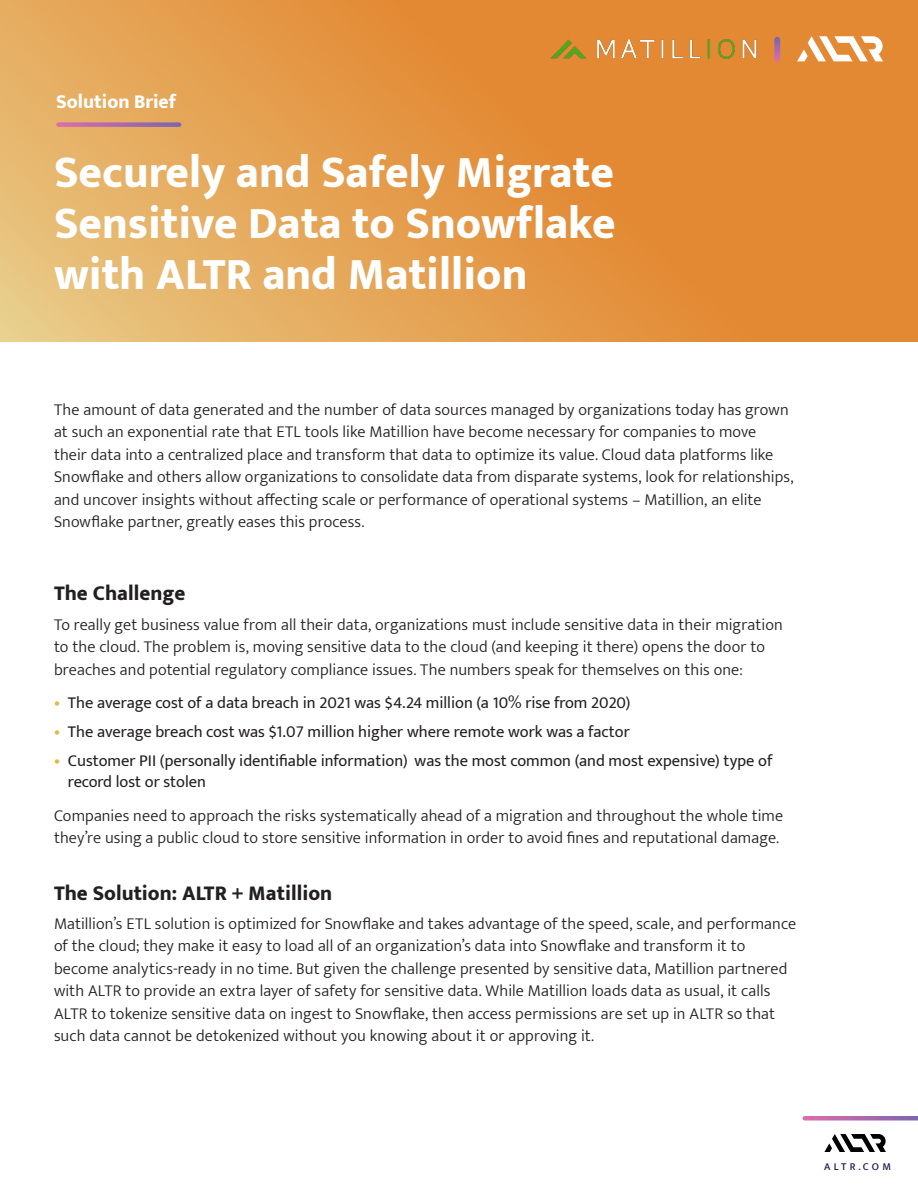
<style>
.page{position:relative;width:918px;height:1188px;background:#fff}
.page>*{position:absolute;margin:0;border:0;box-sizing:border-box;transform-origin:0 0}
.t1{font:800 45px/51px "Mukta";color:#fff}
.Black_Subheads{font:800 21px "Mukta";color:#231f20}
.Category{font:800 19.5px "Mukta";color:#fff}
.BODY_COPY{font:300 16.5px/22.5px "Mukta";letter-spacing:.005em;color:#231f20}
.Emphasis_Copy{font:16.5px/21px "Mukta";color:#231f20}
.t2{font:500 10.5px "Mukta";letter-spacing:.32em;color:#1c1f50}
.s1{font-weight:600;color:#e6b63e}
</style>
<div class="page">
<svg style="left:824px;top:1134px;width:62px;height:18px"></svg>
<svg style="left:805px;top:1116px;width:113px;height:4px"></svg>
<svg style="left:0;top:0;width:918px;height:342px;background:#e49a49"></svg>
<svg style="left:797px;top:36px;width:86px;height:25px"></svg>
<svg style="left:774px;top:40px;width:6px;height:19px"></svg>
<svg style="left:58px;top:122px;width:121px;height:5px"></svg>
<img style="left:548px;top:35px;width:213px;height:26px">
<p class="Category" style="left:56px;top:90px;width:122px">Solution Brief</p>
<p class="t1" style="left:54px;top:146px;width:563px;text-align:justify">Securely and Safely Migrate Sensitive Data to Snowflake with ALTR and Matillion</p>
<p class="t1" style="left:54px;top:164px;width:563px">Sensitive Data to Snowflake with ALTR and Matillion</p>
<p class="BODY_COPY" style="left:54px;top:398px;width:741px">The amount of data generated and the number of data sources managed by organizations today has grown at such an exponential rate that ETL tools like Matillion have become necessary for companies to move<br>their data into a centralized place and transform that data to optimize its value. Cloud data platforms like Snowflake and others allow organizations to consolidate data from disparate systems, look for relationships, and uncover insights without affecting scale or performance of operational systems – Matillion, an elite Snowflake partner, greatly eases this process.</p>
<p class="Black_Subheads" style="left:54px;top:581px;width:133px">The Challenge</p>
<p class="BODY_COPY" style="left:54px;top:613px;width:730px">To really get business value from all their data, organizations must include sensitive data in their migration to the cloud. The problem is, moving sensitive data to the cloud (and keeping it there) opens the door to breaches and potential regulatory compliance issues. The numbers speak for themselves on this one:</p>
<p class="Emphasis_Copy" style="left:54px;top:692px;width:578px"><span class="s1">•</span> The average cost of a data breach in 2021 was $4.24 million (a 10% rise from 2020)</p>
<p class="Emphasis_Copy" style="left:54px;top:721px;width:577px"><span class="s1">•</span> The average breach cost was $1.07 million higher where remote work was a factor</p>
<p class="Emphasis_Copy" style="left:68px;top:750px;width:706px;text-indent:-14px"><span class="s1">•</span> Customer PII (personally identifiable information) was the most common (and most expensive) type of record lost or stolen</p>
<p class="BODY_COPY" style="left:54px;top:804px;width:731px">Companies need to approach the risks systematically ahead of a migration and throughout the whole time they’re using a public cloud to store sensitive information in order to avoid fines and reputational damage.</p>
<p class="Black_Subheads" style="left:54px;top:880px;width:280px">The Solution: ALTR + Matillion</p>
<p class="BODY_COPY" style="left:54px;top:912px;width:744px">Matillion’s ETL solution is optimized for Snowflake and takes advantage of the speed, scale, and performance of the cloud; they make it easy to load all of an organization’s data into Snowflake and transform it to become analytics-ready in no time. But given the challenge presented by sensitive data, Matillion partnered with ALTR to provide an extra layer of safety for sensitive data. While Matillion loads data as usual, it calls ALTR to tokenize sensitive data on ingest to Snowflake, then access permissions are set up in ALTR so that such data cannot be detokenized without you knowing about it or approving it.</p>
<p class="t2" style="left:824px;top:1160px;width:68px">ALTR.COM</p>
</div>
